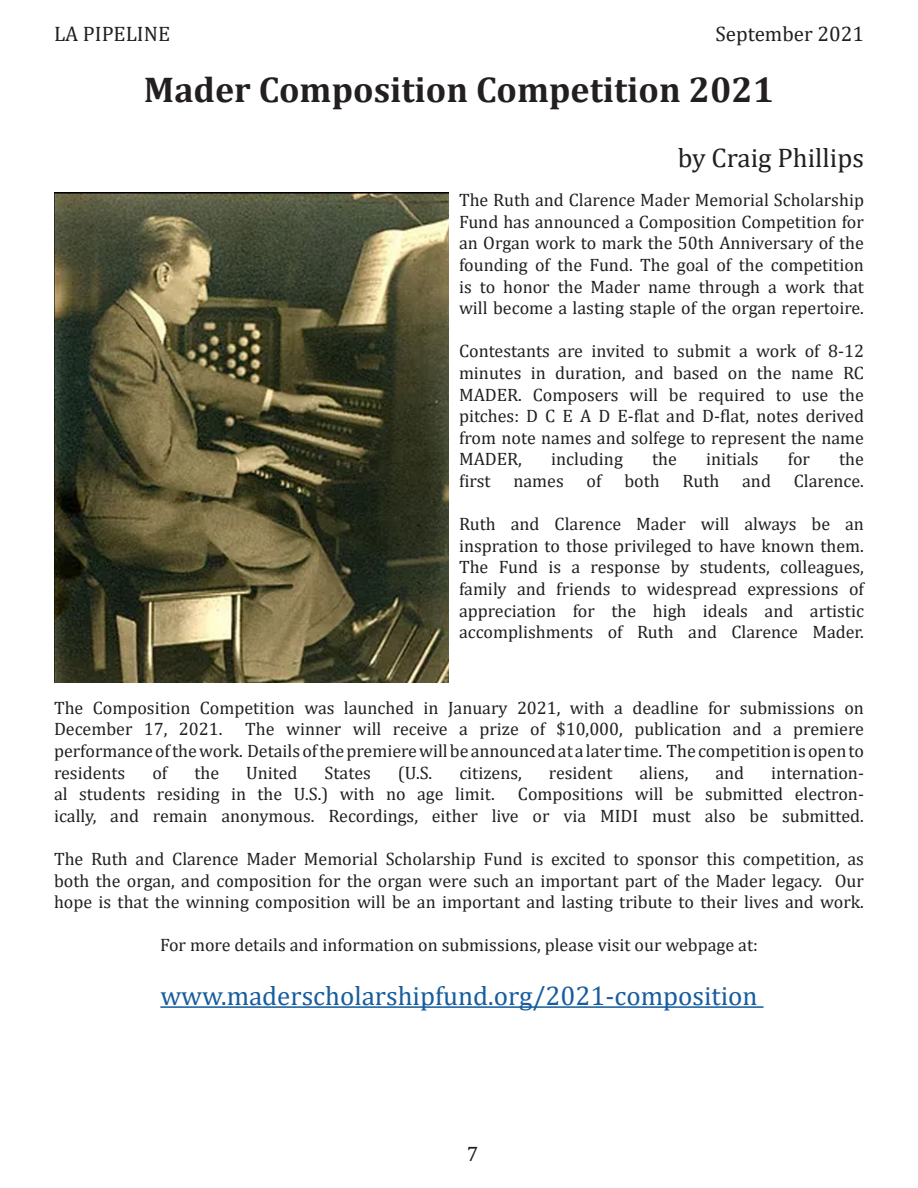
<style>
.page{position:relative;width:918px;height:1188px;background:#fff}
.page>*{position:absolute;margin:0;border:0;box-sizing:border-box;transform-origin:0 0}
.t1{font:700 36px "Cambria";color:#231f20}
.t2{font:27px "Cambria";color:#175d9e}
.t3{font:27px "Cambria";color:#231f20}
.t4{font:21px "Cambria";color:#231f20}
.t5{font:18px/21.6px "Cambria";color:#231f20;text-align:justify}
</style>
<div class="page">
<hr style="left:160px;top:1006px;width:604px;height:2px;background:#175d9e">
<img style="left:54px;top:192px;width:394px;height:491px">
<p class="t4" style="left:54px;top:22px;width:118px">LA PIPELINE</p>
<p class="t4" style="left:715px;top:22px;width:150px">September 2021</p>
<p class="t1" style="left:144px;top:65px;width:632px">Mader Composition Competition 2021</p>
<p class="t3" style="left:678px;top:142px;width:188px">by Craig Phillips</p>
<p class="t5" style="left:459px;top:189px;width:407px">The Ruth and Clarence Mader Memorial Scholarship Fund has announced a Composition Competition for an Organ work to mark the 50th Anniversary of the founding of the Fund. The goal of the competition is to honor the Mader name through a work that will become a lasting staple of the organ repertoire.</p>
<p class="t5" style="left:459px;top:340px;width:407px">Contestants are invited to submit a work of 8-12 minutes in duration, and based on the name RC MADER. Composers will be required to use the pitches: D C E A D E-flat and D-flat, notes derived from note names and solfege to represent the name</p>
<p class="t5" style="left:459px;top:448px;width:65px">MADER,</p>
<p class="t5" style="left:551px;top:448px;width:73px">including</p>
<p class="t5" style="left:652px;top:448px;width:26px">the</p>
<p class="t5" style="left:706px;top:448px;width:54px">initials</p>
<p class="t5" style="left:788px;top:448px;width:24px">for</p>
<p class="t5" style="left:839px;top:448px;width:26px">the</p>
<p class="t5" style="left:459px;top:470px;width:33px">first</p>
<p class="t5" style="left:514px;top:470px;width:52px">names</p>
<p class="t5" style="left:587px;top:470px;width:17px">of</p>
<p class="t5" style="left:624px;top:470px;width:37px">both</p>
<p class="t5" style="left:683px;top:470px;width:38px">Ruth</p>
<p class="t5" style="left:742px;top:470px;width:30px">and</p>
<p class="t5" style="left:794px;top:470px;width:72px">Clarence.</p>
<p class="t5" style="left:459px;top:513px;width:406px">Ruth and Clarence Mader will always be an</p>
<p class="t5" style="left:459px;top:535px;width:407px">inspration to those privileged to have known them.<br>The Fund is a response by students, colleagues,</p>
<p class="t5" style="left:459px;top:578px;width:407px">family and friends to widespread expressions of</p>
<p class="t5" style="left:459px;top:600px;width:406px">appreciation for the high ideals and artistic</p>
<p class="t5" style="left:459px;top:621px;width:406px">accomplishments of Ruth and Clarence Mader.</p>
<p class="t5" style="left:54px;top:697px;width:812px">The Composition Competition was launched in January 2021, with a deadline for submissions on</p>
<p class="t5" style="left:54px;top:718px;width:170px">December 17, 2021.</p>
<p class="t5" style="left:245px;top:718px;width:620px">The winner will receive a prize of $10,000, publication and a premiere</p>
<p class="t5" style="left:54px;top:740px;width:811px">performance of the work. Details of the premiere will be announced at a later time. The competition is open to</p>
<p class="t5" style="left:54px;top:762px;width:73px">residents</p>
<p class="t5" style="left:152px;top:762px;width:17px">of</p>
<p class="t5" style="left:194px;top:762px;width:26px">the</p>
<p class="t5" style="left:246px;top:762px;width:53px">United</p>
<p class="t5" style="left:325px;top:762px;width:48px">States</p>
<p class="t5" style="left:398px;top:762px;width:36px">(U.S.</p>
<p class="t5" style="left:459px;top:762px;width:64px">citizens,</p>
<p class="t5" style="left:549px;top:762px;width:65px">resident</p>
<p class="t5" style="left:639px;top:762px;width:50px">aliens,</p>
<p class="t5" style="left:715px;top:762px;width:30px">and</p>
<p class="t5" style="left:771px;top:762px;width:94px">internation-</p>
<p class="t5" style="left:54px;top:783px;width:443px">al students residing in the U.S.) with no age limit.</p>
<p class="t5" style="left:54px;top:783px;width:812px;text-align:right">Compositions will be submitted electron-<br>ically, and remain anonymous. Recordings, either live or via MIDI must also be submitted.</p>
<p class="t5" style="left:54px;top:848px;width:812px">The Ruth and Clarence Mader Memorial Scholarship Fund is excited to sponsor this competition, as both the organ, and composition for the organ were such an important part of the Mader legacy. Our hope is that the winning composition will be an important and lasting tribute to their lives and work.</p>
<p class="t5" style="left:160px;top:934px;width:599px">For more details and information on submissions, please visit our webpage at:</p>
<p class="t2" style="left:160px;top:980px;width:599px">www.maderscholarshipfund.org/2021-composition</p>
<p class="t4" style="left:467px;top:1142px;width:13px">7</p>
</div>
